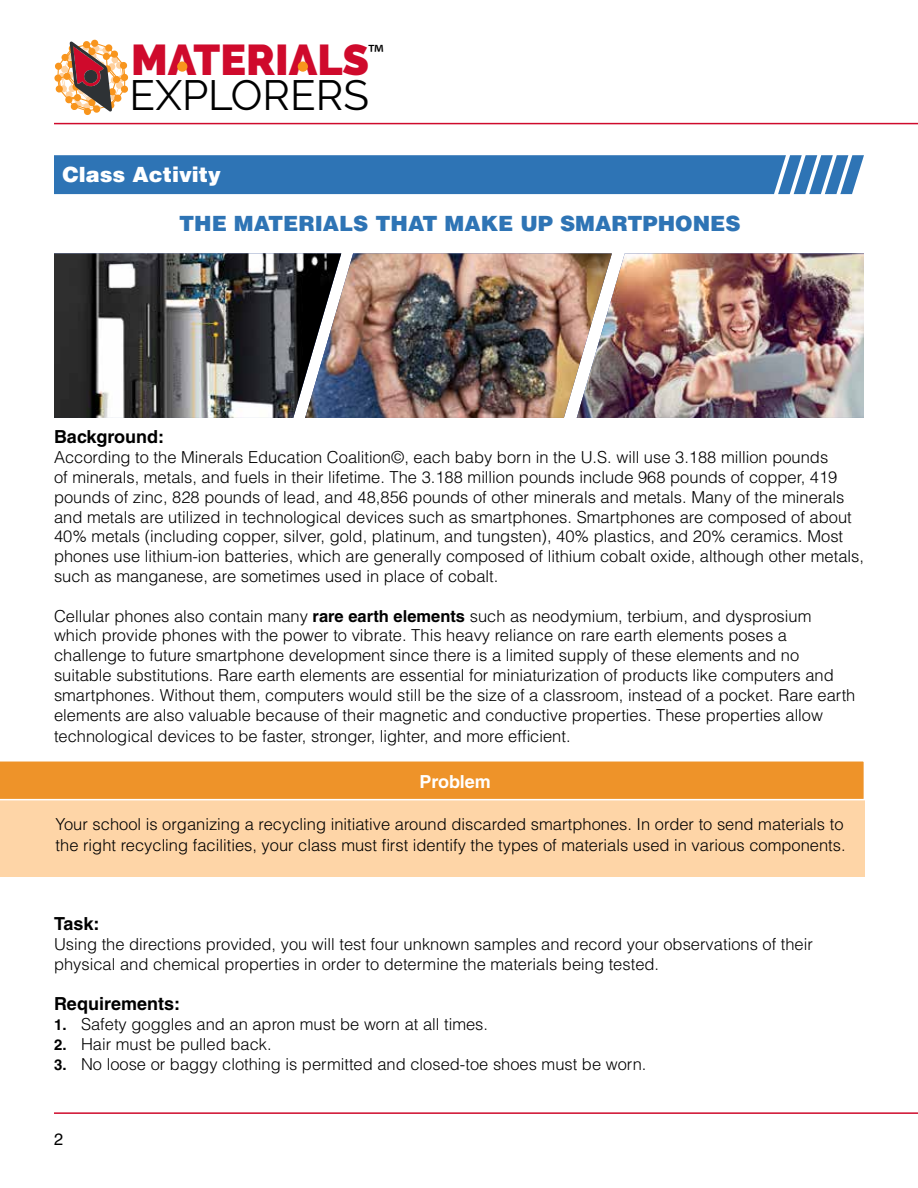
<style>
.page{position:relative;width:918px;height:1188px;background:#fff}
.page>*{position:absolute;margin:0;border:0;box-sizing:border-box;transform-origin:0 0}
.t1{font:900 42.9px "Raleway";color:#cf0a2c}
.t2{font:42.15px "Raleway";color:#000}
.t3{font:25.35px "Myriad Pro";color:#000}
.t4{font:900 21px "Helvetica";color:#2e74b5}
.t5{font:900 21px "Helvetica";color:#fff}
.t6{font:700 18px "Helvetica";color:#000}
.t7{font:700 18px "Helvetica";color:#fff}
.t8{font:300 16.5px/19.8px "Helvetica";color:#000}
.t9{font:16.5px "Helvetica";color:#000}
.s1{font-weight:700}
.s2{font-weight:700;font-size:15px}
</style>
<div class="page">
<svg style="left:54px;top:39px;width:75px;height:76px"></svg>
<div style="left:177px;top:61px;width:10px;height:11px;background:#f8951d;border-radius:50%"></div>
<div style="left:298px;top:61px;width:10px;height:11px;background:#f8951d;border-radius:50%"></div>
<hr style="left:54px;top:123px;width:864px;height:1px;background:#cf0a2c">
<hr style="left:54px;top:1112px;width:864px;height:2px;background:#cf0a2c">
<div style="left:54px;top:155px;width:810px;height:39px;background:#2e74b5"></div>
<img style="left:54px;top:253px;width:251px;height:165px">
<img style="left:612px;top:253px;width:252px;height:165px">
<img style="left:305px;top:253px;width:307px;height:165px">
<div style="left:0;top:786px;width:864px;height:91px;background:#fed5a7"></div>
<svg style="left:0;top:761px;width:864px;height:39px;background:#ee9731"></svg>
<h1 class="t1" style="left:131px;top:35px;width:239px">MATERIALS</h1>
<h2 class="t2" style="left:130px;top:71px;width:241px">EXPLORERS</h2>
<h3 class="t3" style="left:368px;top:38px;width:17px">™</h3>
<p class="t5" style="left:62px;top:160px;width:160px">Class Activity</p>
<p class="t4" style="left:179px;top:209px;width:563px">THE MATERIALS THAT MAKE UP SMARTPHONES</p>
<p class="t6" style="left:54px;top:426px;width:112px">Background:</p>
<p class="t8" style="left:54px;top:447px;width:812px">According to the Minerals Education Coalition©, each baby born in the U.S. will use 3.188 million pounds<br>of minerals, metals, and fuels in their lifetime. The 3.188 million pounds include 968 pounds of copper, 419 pounds of zinc, 828 pounds of lead, and 48,856 pounds of other minerals and metals. Many of the minerals and metals are utilized in technological devices such as smartphones. Smartphones are composed of about 40% metals (including copper, silver, gold, platinum, and tungsten), 40% plastics, and 20% ceramics. Most phones use lithium-ion batteries, which are generally composed of lithium cobalt oxide, although other metals, such as manganese, are sometimes used in place of cobalt.</p>
<p class="t8" style="left:54px;top:606px;width:803px">Cellular phones also contain many <span class="s1">rare earth elements</span> such as neodymium, terbium, and dysprosium which provide phones with the power to vibrate. This heavy reliance on rare earth elements poses a challenge to future smartphone development since there is a limited supply of these elements and no suitable substitutions. Rare earth elements are essential for miniaturization of products like computers and smartphones. Without them, computers would still be the size of a classroom, instead of a pocket. Rare earth elements are also valuable because of their magnetic and conductive properties. These properties allow</p>
<p class="t8" style="left:54px;top:726px;width:518px">technological devices to be faster, stronger, lighter, and more efficient.</p>
<p class="t7" style="left:419px;top:771px;width:73px">Problem</p>
<p class="t8" style="left:56px;top:813px;width:792px;line-height:21.6px">Your school is organizing a recycling initiative around discarded smartphones. In order to send materials to the right recycling facilities, your class must first identify the types of materials used in various components.</p>
<p class="t6" style="left:54px;top:913px;width:47px">Task:</p>
<p class="t8" style="left:54px;top:934px;width:760px">Using the directions provided, you will test four unknown samples and record your observations of their physical and chemical properties in order to determine the materials being tested.</p>
<p class="t6" style="left:54px;top:993px;width:128px">Requirements:</p>
<p class="t8" style="left:54px;top:1014px;width:436px"><span class="s2">1.</span> Safety goggles and an apron must be worn at all times.</p>
<p class="t8" style="left:54px;top:1034px;width:219px"><span class="s2">2.</span> Hair must be pulled back.</p>
<p class="t8" style="left:54px;top:1054px;width:594px"><span class="s2">3.</span> No loose or baggy clothing is permitted and closed-toe shoes must be worn.</p>
<p class="t9" style="left:54px;top:1129px;width:11px">2</p>
</div>
